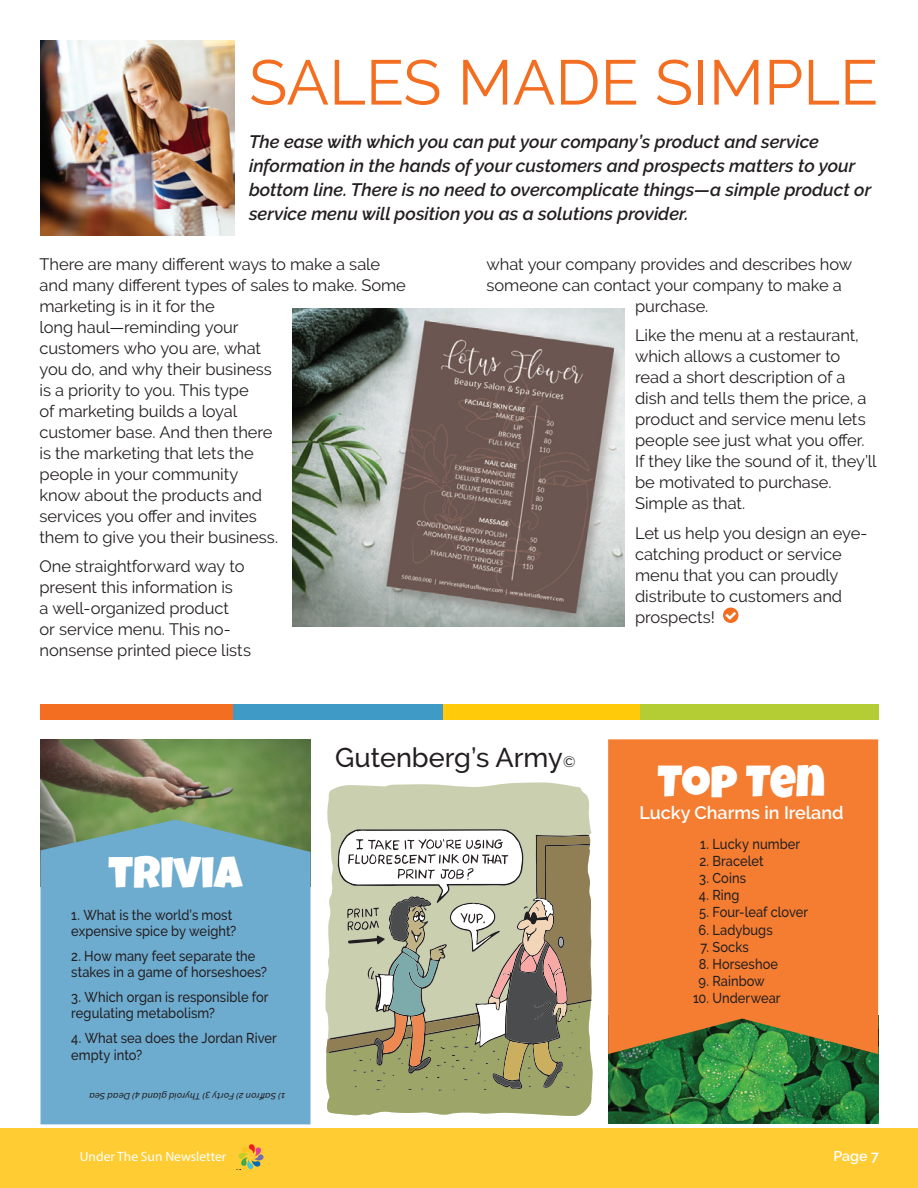
<style>
.page{position:relative;width:918px;height:1188px;background:#fff}
.page>*{position:absolute;margin:0;border:0;box-sizing:border-box;transform-origin:0 0}
.t1{font:63px "Raleway";color:#f36e21}
.t2{font:45px "Luckiest Guy";color:#fff}
.t3{font:500 27px "Raleway";color:#231f20}
.t4{font:italic 600 18px/24px "Raleway";color:#231f20}
.t5{font:600 18px "Raleway";color:#fff}
.t6{font:16.5px/21px "Raleway";letter-spacing:-.005em;color:#231f20}
.t7{font:500 14.25px/16.5px "Raleway";letter-spacing:.005em;color:#231f20;scale:.9 1}
.t8{font:600 14.25px "Raleway";color:#fff}
.t9{font:13.5px "Myriad Pro";color:#fff}
.t10{font:italic 500 9px "Raleway";letter-spacing:.025em;color:#231f20}
.s1{font-weight:400;font-size:15px}
</style>
<div class="page">
<div style="left:0;top:1129px;width:918px;height:59px;background:#fc3"></div>
<svg style="left:239px;top:1144px;width:25px;height:25px"></svg>
<img style="left:40px;top:739px;width:270px;height:81px">
<img style="left:608px;top:1054px;width:270px;height:70px">
<svg style="left:40px;top:820px;width:270px;height:304px;background:#6faac9"></svg>
<svg style="left:608px;top:739px;width:270px;height:315px;background:#e87d33"></svg>
<div style="left:40px;top:704px;width:286px;height:16px;background:#f36e21"></div>
<div style="left:439px;top:704px;width:238px;height:16px;background:#feca0a"></div>
<div style="left:234px;top:704px;width:209px;height:16px;background:#3f9bc5"></div>
<div style="left:640px;top:704px;width:239px;height:16px;background:#b5cd34"></div>
<img style="left:292px;top:309px;width:332px;height:318px">
<svg style="left:327px;top:782px;width:264px;height:47px;background:#cdd2b5"></svg>
<svg style="left:326px;top:829px;width:267px;height:287px;background:#afae90"></svg>
<svg style="left:723px;top:608px;width:15px;height:15px"></svg>
<img style="left:40px;top:40px;width:195px;height:196px">
<p class="t1" style="left:249px;top:46px;width:631px">SALES MADE SIMPLE</p>
<p class="t4" style="left:249px;top:130px;width:624px">The ease with which you can put your company’s product and service information in the hands of your customers and prospects matters to your bottom line. There is no need to overcomplicate things—a simple product or service menu will position you as a solutions provider.</p>
<p class="t6" style="left:40px;top:254px;width:368px">There are many different ways to make a sale and many different types of sales to make. Some marketing is in it for the<br>long haul—reminding your<br>customers who you are, what<br>you do, and why their business<br>is a priority to you. This type<br>of marketing builds a loyal<br>customer base. And then there<br>is the marketing that lets the<br>people in your community<br>know about the products and<br>services you offer and invites<br>them to give you their business.</p>
<p class="t6" style="left:40px;top:556px;width:213px">One straightforward way to present this information is<br>a well-organized product<br>or service menu. This no&shy;nonsense printed piece lists</p>
<p class="t6" style="left:487px;top:254px;width:367px">what your company provides and describes how</p>
<p class="t6" style="left:487px;top:275px;width:357px">someone can contact your company to make a</p>
<p class="t6" style="left:635px;top:296px;width:75px">purchase.</p>
<p class="t6" style="left:635px;top:325px;width:243px">Like the menu at a restaurant, which allows a customer to read a short description of a dish and tells them the price, a product and service menu lets people see just what you offer.<br>If they like the sound of it, they’ll be motivated to purchase.<br>Simple as that.</p>
<p class="t6" style="left:635px;top:523px;width:234px">Let us help you design an eye&shy;catching product or service menu that you can proudly distribute to customers and prospects!</p>
<p class="t2" style="left:109px;top:843px;width:135px">TRIVIA</p>
<p class="t7" style="left:71px;top:906px;width:185px">1. What is the world’s most expensive spice by weight?</p>
<p class="t7" style="left:71px;top:948px;width:219px">2. How many feet separate the stakes in a game of horseshoes?</p>
<p class="t7" style="left:71px;top:989px;width:221px">3. Which organ is responsible for regulating metabolism?</p>
<p class="t7" style="left:71px;top:1030px;width:230px">4. What sea does the Jordan River empty into?</p>
<p class="t10" style="left:285px;top:1101px;width:197px;rotate:-180deg">1) Saffron 2) Forty 3) Thyroid gland 4) Dead Sea</p>
<p class="t3" style="left:335px;top:742px;width:242px">Gutenberg’s Army<span class="s1">©</span></p>
<p class="t2" style="left:658px;top:752px;width:169px">TOP TEN</p>
<p class="t5" style="left:639px;top:803px;width:206px">Lucky Charms in Ireland</p>
<p class="t7" style="left:700px;top:836px;width:113px">1. Lucky number</p>
<p class="t7" style="left:699px;top:853px;width:73px">2. Bracelet</p>
<p class="t7" style="left:699px;top:870px;width:54px">3. Coins</p>
<p class="t7" style="left:699px;top:887px;width:47px">4. Ring</p>
<p class="t7" style="left:699px;top:904px;width:123px">5. Four-leaf clover</p>
<p class="t7" style="left:699px;top:921px;width:84px">6. Ladybugs</p>
<p class="t7" style="left:700px;top:938px;width:55px">7. Socks</p>
<p class="t7" style="left:699px;top:956px;width:90px">8. Horseshoe</p>
<p class="t7" style="left:699px;top:973px;width:75px">9. Rainbow</p>
<p class="t7" style="left:693px;top:990px;width:99px">10. Underwear</p>
<p class="t9" style="left:80px;top:1148px;width:148px">Under The Sun Newsletter</p>
<p class="t8" style="left:833px;top:1148px;width:47px">Page 7</p>
</div>
